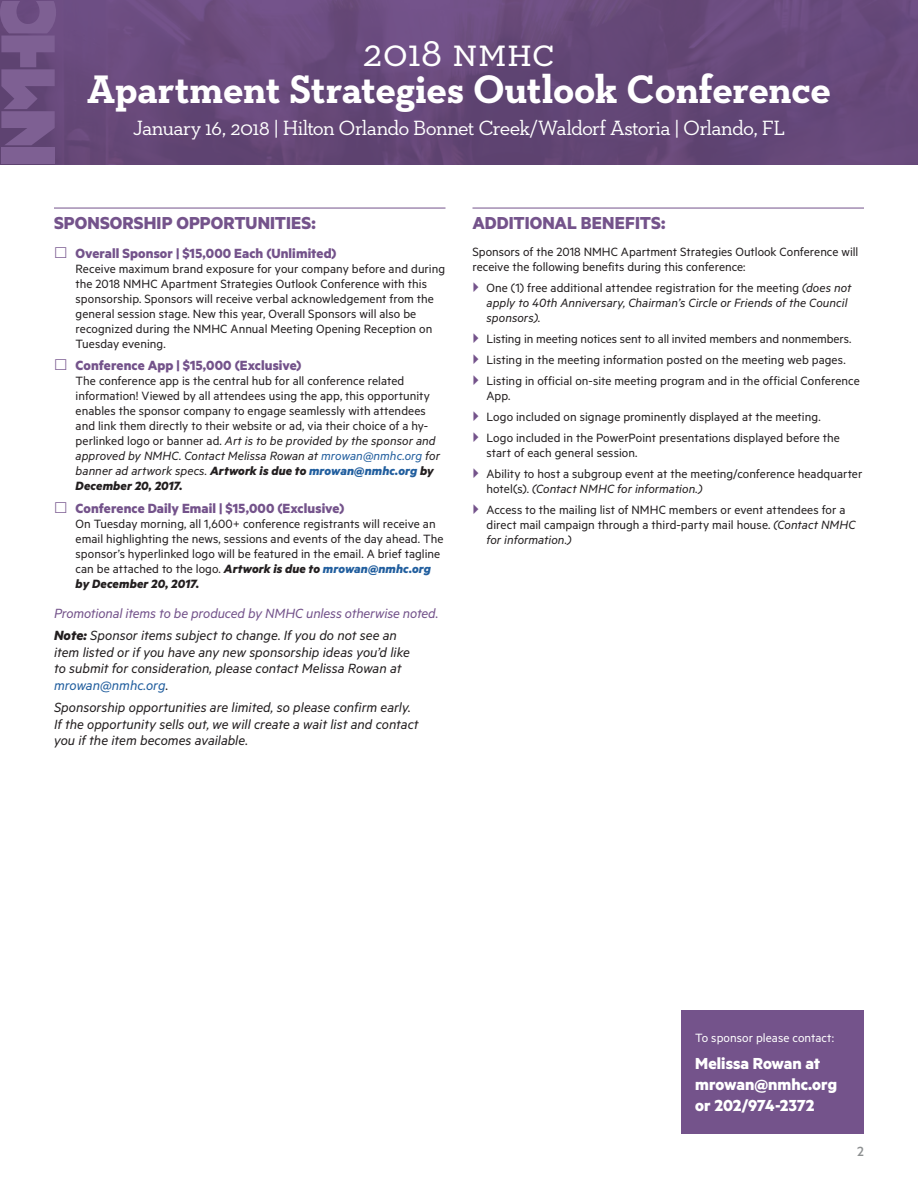
<style>
.page{position:relative;width:918px;height:1188px;background:#fff}
.page>*{position:absolute;margin:0;border:0;box-sizing:border-box;transform-origin:0 0}
.t1{font:700 40.5px "Neutraface Slab Text";letter-spacing:-.005em;color:#fff}
.t2{font:40.5px "Neutraface Slab Text";letter-spacing:-.005em;color:#fff}
.t3{font:21px "Neutraface Slab Text";letter-spacing:-.035em;color:#fff}
.t4{font:700 19.5px "Metric";letter-spacing:.005em;color:#74538b}
.t5{font:700 18px/21px "Metric";color:#fff}
.t6{font:italic 15px/16.5px "Metric";color:#231f20}
.t7{font:700 15px "Metric";letter-spacing:.005em;color:#74538b}
.t8{font:italic 15px/22.5px "Metric";letter-spacing:-.005em;color:#74538b}
.t9{font:500 15px "Metric";color:#8d9091}
.t10{font:13.5px/15px "Metric";letter-spacing:.005em;color:#231f20}
.t11{font:italic 13.5px/15px "Metric";letter-spacing:.005em;color:#231f20}
.t12{font:13.5px "Metric";letter-spacing:.005em;color:#fff}
.s1{font-style:italic}
.s2{font-style:italic;color:#215e9e}
.s3{font-weight:700;font-style:italic}
.s4{font-weight:700;font-style:italic;color:#215e9e}
.s5{font-weight:700;color:#231f20}
.s6{color:#231f20}
.s7{color:#215e9e}
.s8{font-style:normal}
</style>
<div class="page">
<img style="left:0;top:0;width:918px;height:164px">
<hr style="left:54px;top:208px;width:392px;height:1px;background:#74538b">
<hr style="left:472px;top:208px;width:392px;height:1px;background:#74538b">
<div style="left:1px;top:147px;width:54px;height:17px;background:#7e6093"></div>
<svg style="left:0;top:1px;width:56px;height:144px;background:#745688"></svg>
<div style="left:682px;top:1010px;width:182px;height:124px;background:#74538b"></div>
<h1 class="t2" style="left:363px;top:27px;width:194px">2018 nmhc</h1>
<h1 class="t1" style="left:87px;top:64px;width:746px">Apartment Strategies Outlook Conference</h1>
<h2 class="t3" style="left:133px;top:115px;width:653px">January 16, 2018 | Hilton Orlando Bonnet Creek/Waldorf Astoria | Orlando, FL</h2>
<h3 class="t4" style="left:54px;top:211px;width:263px">SPONSORSHIP OPPORTUNITIES:</h3>
<p class="t7" style="left:76px;top:244px;width:263px">Overall Sponsor | $15,000 Each (Unlimited)</p>
<p class="t10" style="left:76px;top:261px;width:371px">Receive maximum brand exposure for your company before and during the 2018 NMHC Apartment Strategies Outlook Conference with this sponsorship. Sponsors will receive verbal acknowledgement from the general session stage. New this year, Overall Sponsors will also be recognized during the NMHC Annual Meeting Opening Reception on Tuesday evening.</p>
<p class="t7" style="left:76px;top:357px;width:228px">Conference App | $15,000 (Exclusive)</p>
<p class="t10" style="left:76px;top:373px;width:366px">The conference app is the central hub for all conference related information! Viewed by all attendees using the app, this opportunity enables the sponsor company to engage seamlessly with attendees and link them directly to their website or ad, via their choice of a hy&shy;perlinked logo or banner ad. <span class="s1">Art is to be provided by the sponsor and approved by NMHC. Contact Melissa Rowan at</span> <span class="s2">mrowan@nmhc.org</span> <span class="s1">for banner ad artwork specs.</span> <span class="s3">Artwork is due to</span> <span class="s4">mrowan@nmhc.org</span> <span class="s3">by December 20, 2017.</span></p>
<p class="t7" style="left:76px;top:499px;width:270px">Conference Daily Email | $15,000 (Exclusive)</p>
<p class="t10" style="left:76px;top:516px;width:370px">On Tuesday morning, all 1,600+ conference registrants will receive an email highlighting the news, sessions and events of the day ahead. The sponsor’s hyperlinked logo will be featured in the email. A brief tagline can be attached to the logo. <span class="s3">Artwork is due to</span> <span class="s4">mrowan@nmhc.org </span><span class="s3">by December 20, 2017.</span></p>
<p class="t8" style="left:54px;top:601px;width:386px">Promotional items to be produced by NMHC unless otherwise noted.<br><span class="s5">Note:</span> <span class="s6">Sponsor items subject to change. If you do not see an</span></p>
<p class="t6" style="left:54px;top:643px;width:357px">item listed or if you have any new sponsorship ideas you’d like to submit for consideration, please contact Melissa Rowan at <span class="s7">mrowan@nmhc.org</span>.</p>
<p class="t6" style="left:54px;top:699px;width:366px">Sponsorship opportunities are limited, so please confirm early.<br>If the opportunity sells out, we will create a wait list and contact you if the item becomes available.</p>
<h3 class="t4" style="left:472px;top:211px;width:194px">ADDITIONAL BENEFITS:</h3>
<p class="t10" style="left:472px;top:244px;width:387px">Sponsors of the 2018 NMHC Apartment Strategies Outlook Conference will receive the following benefits during this conference:</p>
<p class="t11" style="left:487px;top:280px;width:366px"><span class="s8">One (1) free additional attendee registration for the meeting</span> (does not apply to 40th Anniversary, Chairman’s Circle or Friends of the Council sponsors).</p>
<p class="t10" style="left:487px;top:328px;width:375px;line-height:21px">Listing in meeting notices sent to all invited members and nonmembers.<br>Listing in the meeting information posted on the meeting web pages.<br>Listing in official on-site meeting program and in the official Conference</p>
<p class="t10" style="left:487px;top:385px;width:355px;line-height:21px">App.<br>Logo included on signage prominently displayed at the meeting.<br>Logo included in the PowerPoint presentations displayed before the</p>
<p class="t10" style="left:487px;top:442px;width:377px;line-height:21px">start of each general session.<br>Ability to host a subgroup event at the meeting/conference headquarter</p>
<p class="t10" style="left:487px;top:478px;width:360px;line-height:21px">hotel(s). <span class="s1">(Contact NMHC for information.)<br></span>Access to the mailing list of NMHC members or event attendees for a</p>
<p class="t10" style="left:487px;top:517px;width:371px">direct mail campaign through a third-party mail house. <span class="s1">(Contact NMHC for information.)</span></p>
<p class="t12" style="left:695px;top:1030px;width:140px">To sponsor please contact:</p>
<h3 class="t5" style="left:695px;top:1052px;width:143px">Melissa Rowan at mrowan@nmhc.org or 202/974-2372</h3>
<p class="t9" style="left:857px;top:1142px;width:8px">2</p>
</div>
